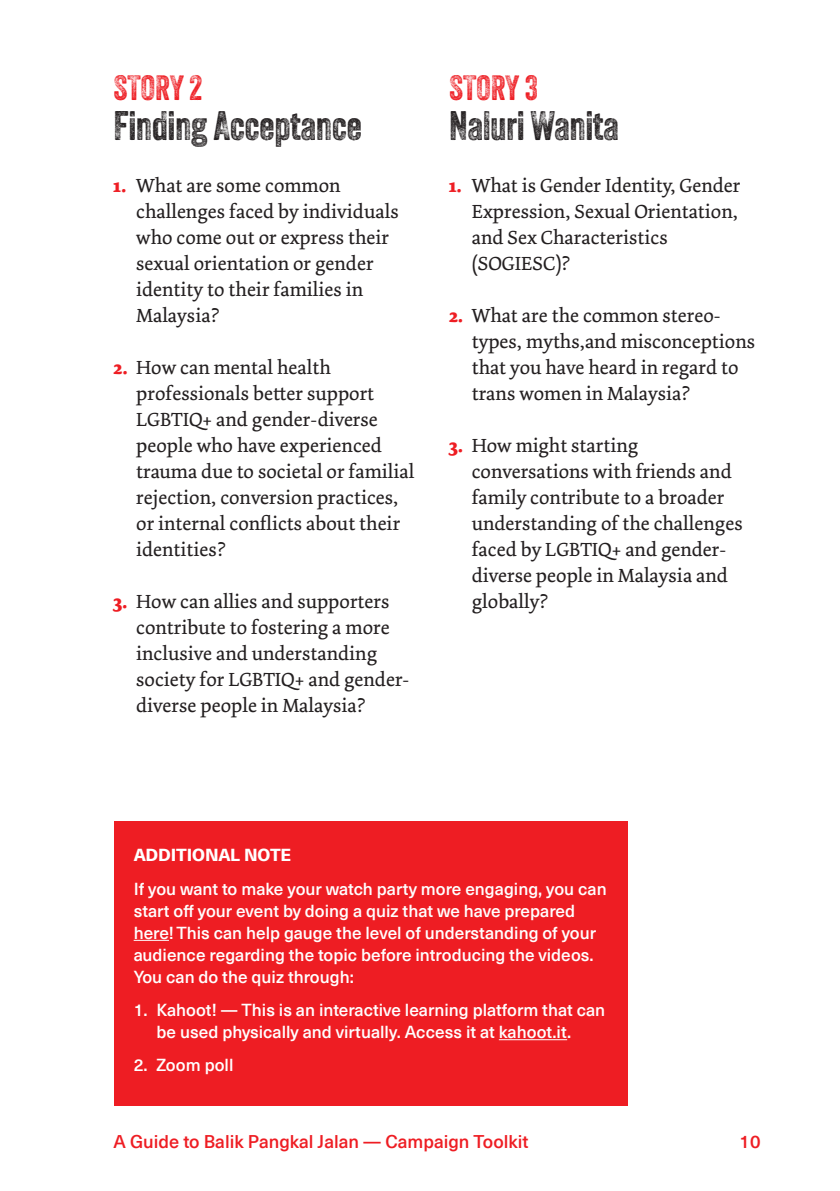
<style>
.page{position:relative;width:840px;height:1191px;background:#fff}
.page>*{position:absolute;margin:0;border:0;box-sizing:border-box;transform-origin:0 0}
.Small_title{font:40px "Veneer Three";color:#231f20}
.Small_title-2{font:34px "Veneer Three";color:#ee1d23}
.t1{font:20px/26px "Dolly Pro";color:#231f20}
.t2{font:500 18px "Neue Haas Unica Pro";color:#ee1d23}
.Box_Text_2{font:500 17px/22px "Neue Haas Unica Pro";color:#fff}
.Box_Text_2-2{font:800 17px "Neue Haas Unica Pro";letter-spacing:-.01em;color:#fff}
.s1{font-weight:700;color:#ee1d23}
</style>
<div class="page">
<div style="left:115px;top:821px;width:512px;height:285px;background:#ee1d23"></div>
<hr style="left:134px;top:940px;width:35px;height:1px;background:#fff">
<hr style="left:498px;top:1039px;width:69px;height:1px;background:#fff">
<p class="Small_title-2" style="left:113px;top:67px;width:91px">STORY 2</p>
<p class="Small_title" style="left:113px;top:102px;width:250px">Finding Acceptance</p>
<p class="t1" style="left:136px;top:173px;width:264px;text-indent:-23px"><span class="s1">1.</span> What are some common challenges faced by individuals who come out or express their sexual orientation or gender identity to their families in<br>Malaysia?</p>
<p class="t1" style="left:136px;top:355px;width:280px;text-indent:-23px"><span class="s1">2.</span> How can mental health professionals better support<br>LGBTIQ+ and gender-diverse people who have experienced trauma due to societal or familial rejection, conversion practices, or internal conflicts about their identities?</p>
<p class="t1" style="left:136px;top:589px;width:274px;text-indent:-23px"><span class="s1">3.</span> How can allies and supporters contribute to fostering a more inclusive and understanding society for LGBTIQ+ and gender&shy;diverse people in Malaysia?</p>
<p class="Small_title-2" style="left:449px;top:67px;width:90px">STORY 3</p>
<p class="Small_title" style="left:449px;top:102px;width:171px">Naluri Wanita</p>
<p class="t1" style="left:471px;top:173px;width:270px;text-indent:-23px"><span class="s1">1.</span> What is Gender Identity, Gender<br>Expression, Sexual Orientation, and Sex Characteristics (SOGIESC)?</p>
<p class="t1" style="left:471px;top:303px;width:285px;text-indent:-23px"><span class="s1">2.</span> What are the common stereo&shy;types, myths,and misconceptions that you have heard in regard to trans women in Malaysia?</p>
<p class="t1" style="left:471px;top:433px;width:272px;text-indent:-23px"><span class="s1">3.</span> How might starting conversations with friends and family contribute to a broader understanding of the challenges faced by LGBTIQ+ and gender&shy;diverse people in Malaysia and globally?</p>
<p class="Box_Text_2-2" style="left:134px;top:844px;width:159px">ADDITIONAL NOTE</p>
<p class="Box_Text_2" style="left:134px;top:877px;width:474px">If you want to make your watch party more engaging, you can start off your event by doing a quiz that we have prepared here!This can help gauge the level of understanding of your audience regarding the topic before introducing the videos.<br>You can do the quiz through:</p>
<p class="Box_Text_2" style="left:156px;top:999px;width:450px;text-indent:-23px">1. Kahoot! — This is an interactive learning platform that can be used physically and virtually. Access it at kahoot.it.</p>
<p class="Box_Text_2" style="left:134px;top:1054px;width:101px">2. Zoom poll</p>
<p class="t2" style="left:113px;top:1130px;width:416px">A Guide to Balik Pangkal Jalan — Campaign Toolkit</p>
<p class="t2" style="left:739px;top:1130px;width:22px">10</p>
</div>
